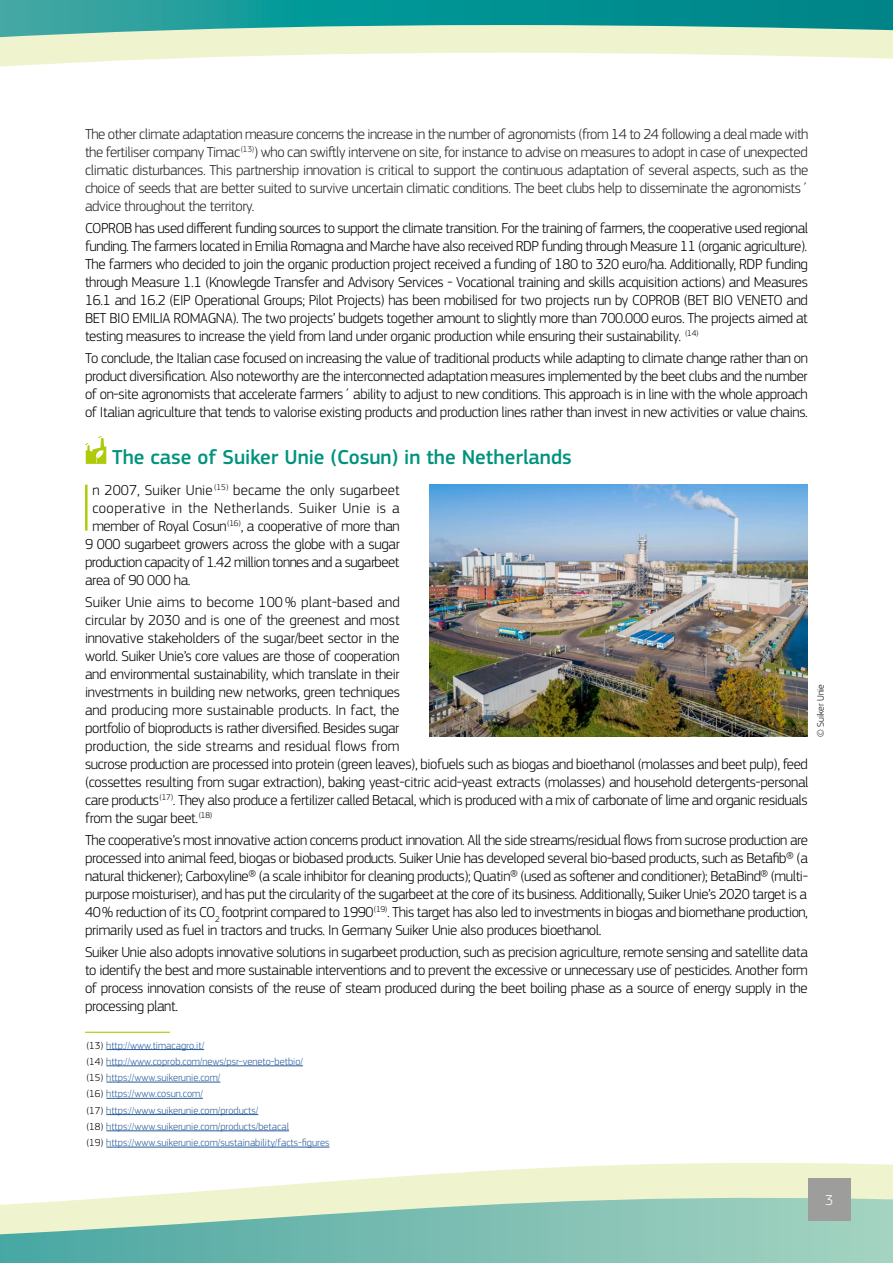
<style>
.page{position:relative;width:893px;height:1263px;background:#fff}
.page>*{position:absolute;margin:0;border:0;box-sizing:border-box;transform-origin:0 0}
._0_Body_Leterine{font:100 69.3px "EC Square Sans Pro";color:#afca0b}
._3_TItre_3{font:500 21px "EC Square Sans Pro";color:#00937d}
._0_Body{font:300 15px/18px "EC Square Sans Pro";letter-spacing:-.025em;color:#000;text-align:justify}
._0_Body-2{font:300 15px/18px "EC Square Sans Pro";letter-spacing:-.025em;color:#222;text-align:justify}
._0_Body_Leterine-2{font:300 15px "EC Square Sans Pro";letter-spacing:-.025em;color:#000}
._0_Body_Leterine-3{font:300 15px "EC Square Sans Pro";letter-spacing:.005em;color:#000}
._0_Body_Leterine-4{font:300 15px "EC Square Sans Pro";letter-spacing:.025em;color:#000}
.t1{font:300 15px "EC Square Sans Pro";color:#fff}
._9_Footnotes{font:300 10.5px "EC Square Sans Pro";color:#275b9b}
._8___photo{font:300 9.75px "EC Square Sans Pro";color:#000}
.s1{color:#000}
</style>
<div class="page">
<hr style="left:85px;top:1032px;width:85px;height:1px;background:#afca0b">
<hr style="left:106px;top:1049px;width:98px;height:1px;background:#275b9b">
<hr style="left:106px;top:1065px;width:197px;height:1px;background:#275b9b">
<hr style="left:106px;top:1082px;width:114px;height:1px;background:#275b9b">
<hr style="left:106px;top:1098px;width:97px;height:1px;background:#275b9b">
<hr style="left:106px;top:1114px;width:152px;height:1px;background:#275b9b">
<hr style="left:106px;top:1130px;width:183px;height:1px;background:#275b9b">
<hr style="left:106px;top:1147px;width:224px;height:1px;background:#275b9b">
<svg style="left:85px;top:436px;width:21px;height:28px"></svg>
<img style="left:429px;top:485px;width:379px;height:252px">
<svg style="left:220px;top:1163px;width:673px;height:27px;fill:#eff4cf"></svg>
<svg style="left:0;top:1190px;width:893px;height:73px"></svg>
<div style="left:808px;top:1178px;width:42px;height:42px;background:#9d9d9c"></div>
<svg style="left:0;top:0;width:893px;height:67px"></svg>
<p class="_0_Body-2" style="left:85px;top:125px;width:725px">The other climate adaptation measure concerns the increase in the number of agronomists (from 14 to 24 following a deal made with the fertiliser company Timac<sup>(13)</sup>) who can swiftly intervene on site, for instance to advise on measures to adopt in case of unexpected climatic disturbances. This partnership innovation is critical to support the continuous adaptation of several aspects, such as the choice of seeds that are better suited to survive uncertain climatic conditions. The beet clubs help to disseminate the agronomists´ advice throughout the territory.</p>
<p class="_0_Body" style="left:85px;top:219px;width:724px">COPROB has used different funding sources to support the climate transition. For the training of farmers, the cooperative used regional funding. The farmers located in Emilia Romagna and Marche have also received RDP funding through Measure 11 (organic agriculture).<br>The farmers who decided to join the organic production project received a funding of 180 to 320 euro/ha. Additionally, RDP funding through Measure 1.1 (Knowlegde Transfer and Advisory Services - Vocational training and skills acquisition actions) and Measures 16.1 and 16.2 (EIP Operational Groups; Pilot Projects) has been mobilised for two projects run by COPROB (BET BIO VENETO and BET BIO EMILIA ROMAGNA). The two projects’ budgets together amount to slightly more than 700.000 euros. The projects aimed at testing measures to increase the yield from land under organic production while ensuring their sustainability. <sup>(14)</sup></p>
<p class="_0_Body" style="left:85px;top:349px;width:724px">To conclude, the Italian case focused on increasing the value of traditional products while adapting to climate change rather than on product diversification. Also noteworthy are the interconnected adaptation measures implemented by the beet clubs and the number of on-site agronomists that accelerate farmers´ ability to adjust to new conditions. This approach is in line with the whole approach of Italian agriculture that tends to valorise existing products and production lines rather than invest in new activities or value chains.</p>
<p class="_3_TItre_3" style="left:112px;top:445px;width:461px">The case of Suiker Unie (Cosun) in the Netherlands</p>
<p class="_0_Body_Leterine" style="left:79px;top:467px;width:17px">I</p>
<p class="_0_Body_Leterine-3" style="left:92px;top:481px;width:309px">n 2007, Suiker Unie<sup>(15)</sup> became the only sugarbeet</p>
<p class="_0_Body_Leterine-4" style="left:92px;top:499px;width:309px">cooperative in the Netherlands. Suiker Unie is a</p>
<p class="_0_Body_Leterine-2" style="left:92px;top:517px;width:309px">member of Royal Cosun<sup>(16)</sup>, a cooperative of more than</p>
<p class="_0_Body_Leterine-2" style="left:85px;top:535px;width:316px">9 000 sugarbeet growers across the globe with a sugar</p>
<p class="_0_Body_Leterine-2" style="left:85px;top:553px;width:316px">production capacity of 1.42 million tonnes and a sugarbeet</p>
<p class="_0_Body_Leterine-2" style="left:85px;top:571px;width:107px">area of 90 000 ha.</p>
<p class="_0_Body" style="left:85px;top:593px;width:725px;text-align:left">Suiker Unie aims to become 100% plant-based and<br>circular by 2030 and is one of the greenest and most<br>innovative stakeholders of the sugar/beet sector in the<br>world. Suiker Unie’s core values are those of cooperation<br>and environmental sustainability, which translate in their<br>investments in building new networks, green techniques<br>and producing more sustainable products. In fact, the<br>portfolio of bioproducts is rather diversified. Besides sugar<br>production, the side streams and residual flows from<br>sucrose production are processed into protein (green leaves), biofuels such as biogas and bioethanol (molasses and beet pulp), feed (cossettes resulting from sugar extraction), baking yeast-citric acid-yeast extracts (molasses) and household detergents-personal care products<sup>(17)</sup>. They also produce a fertilizer called Betacal, which is produced with a mix of carbonate of lime and organic residuals from the sugar beet.<sup>(18)</sup></p>
<p class="_0_Body" style="left:85px;top:831px;width:725px">The cooperative’s most innovative action concerns product innovation. All the side streams/residual flows from sucrose production are processed into animal feed, biogas or biobased products. Suiker Unie has developed several bio-based products, such as Betafib® (a natural thickener); Carboxyline® (a scale inhibitor for cleaning products); Quatin® (used as softener and conditioner); BetaBind® (multi&shy;purpose moisturiser), and has put the circularity of the sugarbeet at the core of its business. Additionally, Suiker Unie’s 2020 target is a 40% reduction of its CO<sub>2</sub> footprint compared to 1990<sup>(19)</sup>. This target has also led to investments in biogas and biomethane production, primarily used as fuel in tractors and trucks. In Germany Suiker Unie also produces bioethanol.</p>
<p class="_0_Body" style="left:85px;top:943px;width:724px">Suiker Unie also adopts innovative solutions in sugarbeet production, such as precision agriculture, remote sensing and satellite data to identify the best and more sustainable interventions and to prevent the excessive or unnecessary use of pesticides. Another form of process innovation consists of the reuse of steam produced during the beet boiling phase as a source of energy supply in the processing plant.</p>
<p class="_8___photo" style="left:815px;top:737px;width:54px;rotate:-90deg">© Suiker Unie</p>
<p class="_9_Footnotes" style="left:86px;top:1039px;width:119px"><span class="s1">(13)</span> http://www.timacagro.it/</p>
<p class="_9_Footnotes" style="left:86px;top:1055px;width:218px"><span class="s1">(14)</span> http://www.coprob.com/news/psr-veneto-betbio/</p>
<p class="_9_Footnotes" style="left:86px;top:1071px;width:136px"><span class="s1">(15)</span> https://www.suikerunie.com/</p>
<p class="_9_Footnotes" style="left:86px;top:1088px;width:118px"><span class="s1">(16)</span> https://www.cosun.com/</p>
<p class="_9_Footnotes" style="left:86px;top:1104px;width:173px"><span class="s1">(17)</span> https://www.suikerunie.com/products/</p>
<p class="_9_Footnotes" style="left:86px;top:1120px;width:204px"><span class="s1">(18)</span> https://www.suikerunie.com/products/betacal</p>
<p class="_9_Footnotes" style="left:86px;top:1136px;width:245px"><span class="s1">(19)</span> https://www.suikerunie.com/sustainability/facts-figures</p>
<p class="t1" style="left:825px;top:1191px;width:10px">3</p>
</div>
